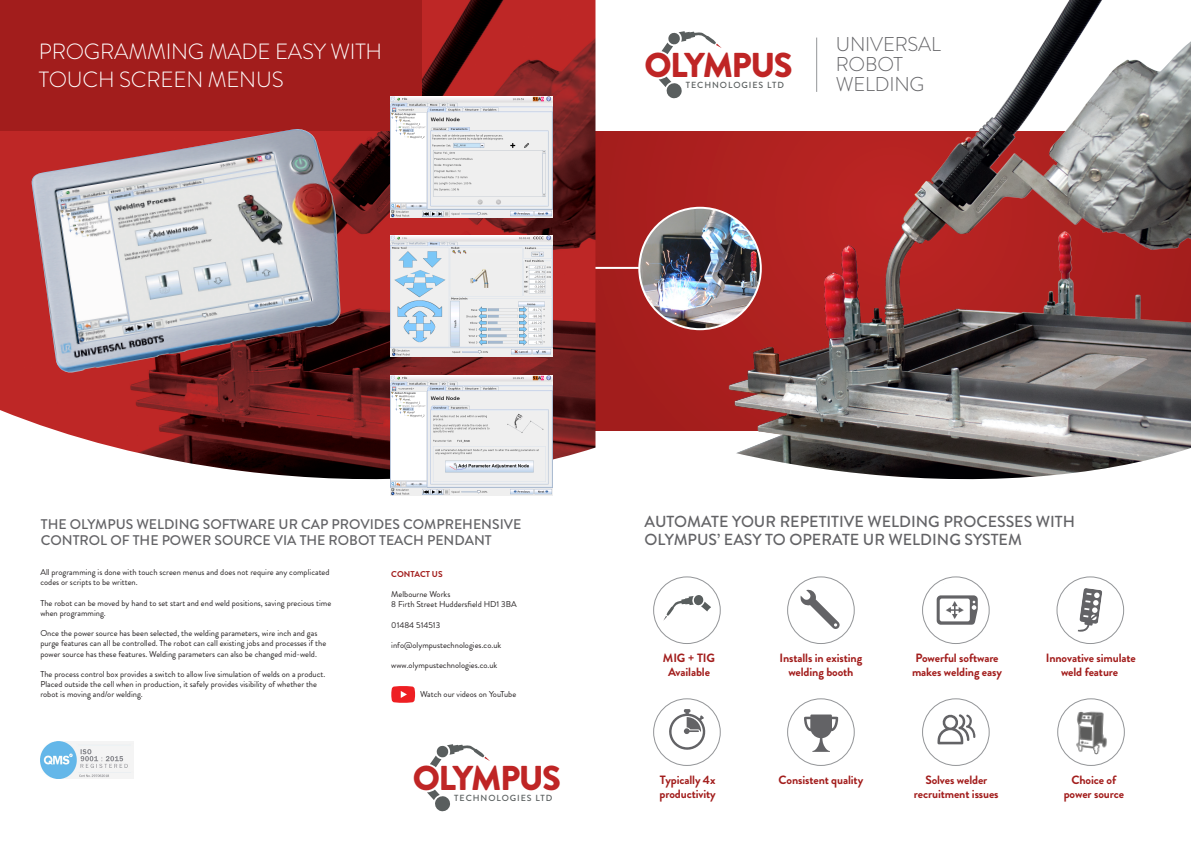
<style>
.page{position:relative;width:1191px;height:842px;background:#fff}
.page>*{position:absolute;margin:0;border:0;box-sizing:border-box;transform-origin:0 0}
.t1{font:900 34.5px "Brandon Grotesque";letter-spacing:-.045em;color:#bf2525}
.t2{font:300 22px/28px "Brandon Grotesque";letter-spacing:-.01em;color:#fff}
.t3{font:300 20px "Brandon Grotesque";letter-spacing:-.01em;color:#636366}
.t4{font:500 16px/18px "Brandon Grotesque";color:#636366}
.t5{font:500 14px/16px "Brandon Grotesque";color:#636366}
.t6{font:700 12px/14.4px "Brandon Grotesque";letter-spacing:-.01em;color:#a21d1c}
.t7{font:500 8.9px "Brandon Grotesque";letter-spacing:.105em;color:#595e5e}
.t8{font:8.5px/10.2px "Brandon Grotesque";color:#231f20}
.t9{font:700 8.5px "Brandon Grotesque";color:#a21d1c}
</style>
<div class="page">
<img style="left:595px;top:0;width:596px;height:480px">
<svg style="left:658px;top:77px;width:24px;height:22px"></svg>
<svg style="left:661px;top:31px;width:60px;height:23px"></svg>
<img style="left:639px;top:208px;width:122px;height:121px;border-radius:61px">
<div style="left:638px;top:207px;width:124px;height:123px;border:2px solid #fff;border-radius:50%"></div>
<hr style="left:583px;top:267px;width:56px;height:2px;background:#fff">
<hr style="left:816px;top:38px;width:1px;height:54px;background:#939598">
<div style="left:653px;top:698px;width:67px;height:68px;border:1px solid #939598;border-radius:50%"></div>
<div style="left:787px;top:576px;width:67px;height:68px;border:1px solid #939598;border-radius:50%"></div>
<div style="left:787px;top:698px;width:67px;height:68px;border:1px solid #939598;border-radius:50%"></div>
<div style="left:922px;top:576px;width:67px;height:68px;border:1px solid #939598;border-radius:50%"></div>
<div style="left:922px;top:698px;width:67px;height:68px;border:1px solid #939598;border-radius:50%"></div>
<div style="left:1057px;top:698px;width:67px;height:68px;border:1px solid #939598;border-radius:50%"></div>
<div style="left:1056px;top:576px;width:68px;height:68px;border:1px solid #939598;border-radius:50%"></div>
<svg style="left:936px;top:595px;width:41px;height:30px"></svg>
<svg style="left:1077px;top:588px;width:25px;height:44px"></svg>
<div style="left:653px;top:576px;width:67px;height:68px;border:1px solid #939598;border-radius:50%"></div>
<svg style="left:663px;top:595px;width:48px;height:26px"></svg>
<svg style="left:937px;top:714px;width:38px;height:30px"></svg>
<img style="left:1076px;top:711px;width:31px;height:44px">
<svg style="left:669px;top:709px;width:37px;height:41px"></svg>
<svg style="left:804px;top:714px;width:34px;height:38px"></svg>
<svg style="left:800px;top:589px;width:39px;height:40px"></svg>
<img style="left:0;top:0;width:595px;height:480px">
<div style="left:0;top:0;width:421px;height:131px;background:#a21d1c"></div>
<svg style="left:427px;top:790px;width:23px;height:22px"></svg>
<svg style="left:430px;top:744px;width:60px;height:23px"></svg>
<img style="left:31px;top:129px;width:309px;height:244px">
<img style="left:391px;top:235px;width:162px;height:122px">
<img style="left:390px;top:375px;width:163px;height:120px">
<img style="left:391px;top:96px;width:162px;height:122px">
<img style="left:40px;top:742px;width:93px;height:36px">
<svg style="left:391px;top:686px;width:24px;height:17px"></svg>
<p class="t2" style="left:39px;top:37px;width:345px">PROGRAMMING MADE EASY WITH<br>TOUCH SCREEN MENUS</p>
<p class="t1" style="left:644px;top:41px;width:150px">OLYMPUS</p>
<p class="t7" style="left:686px;top:79px;width:100px">TECHNOLOGIES LTD</p>
<p class="t3" style="left:836px;top:31px;width:107px">UNIVERSAL</p>
<p class="t3" style="left:836px;top:51px;width:69px">ROBOT</p>
<p class="t3" style="left:836px;top:71px;width:90px">WELDING</p>
<p class="t5" style="left:41px;top:517px;width:482px">THE OLYMPUS WELDING SOFTWARE UR CAP PROVIDES COMPREHENSIVE<br>CONTROL OF THE POWER SOURCE VIA THE ROBOT TEACH PENDANT</p>
<p class="t8" style="left:40px;top:567px;width:291px">All programming is done with touch screen menus and does not require any complicated codes or scripts to be written.</p>
<p class="t8" style="left:40px;top:598px;width:292px">The robot can be moved by hand to set start and end weld positions, saving precious time when programming.</p>
<p class="t8" style="left:40px;top:628px;width:287px">Once the power source has been selected, the welding parameters, wire inch and gas purge features can all be controlled. The robot can call existing jobs and processes if the power source has these features. Welding parameters can also be changed mid-weld.</p>
<p class="t8" style="left:40px;top:669px;width:286px">The process control box provides a switch to allow live simulation of welds on a product.<br>Placed outside the cell when in production, it safely provides visibility of whether the robot is moving and/or welding.</p>
<p class="t9" style="left:391px;top:568px;width:53px">CONTACT US</p>
<p class="t8" style="left:391px;top:589px;width:127px">Melbourne Works<br>8 Firth Street Huddersfield HD1 3BA</p>
<p class="t8" style="left:391px;top:620px;width:50px">01484 514513</p>
<p class="t8" style="left:391px;top:640px;width:111px">info@olympustechnologies.co.uk</p>
<p class="t8" style="left:391px;top:660px;width:108px">www.olympustechnologies.co.uk</p>
<p class="t8" style="left:420px;top:689px;width:98px">Watch our videos on YouTube</p>
<p class="t1" style="left:413px;top:754px;width:150px">OLYMPUS</p>
<p class="t7" style="left:454px;top:792px;width:100px">TECHNOLOGIES LTD</p>
<p class="t4" style="left:644px;top:513px;width:432px">AUTOMATE YOUR REPETITIVE WELDING PROCESSES WITH<br>OLYMPUS’ EASY TO OPERATE UR WELDING SYSTEM</p>
<p class="t6" style="left:663px;top:651px;width:54px">MIG + TIG</p>
<p class="t6" style="left:668px;top:665px;width:43px">Available</p>
<p class="t6" style="left:659px;top:773px;width:58px">Typically 4x productivity</p>
<p class="t6" style="left:779px;top:651px;width:84px;text-align:center">Installs in existing welding booth</p>
<p class="t6" style="left:778px;top:773px;width:86px">Consistent quality</p>
<p class="t6" style="left:912px;top:651px;width:91px">Powerful software makes welding easy</p>
<p class="t6" style="left:1046px;top:651px;width:91px">Innovative simulate</p>
<p class="t6" style="left:1061px;top:665px;width:59px">weld feature</p>
<p class="t6" style="left:914px;top:773px;width:86px;text-align:center">Solves welder recruitment issues</p>
<p class="t6" style="left:1071px;top:773px;width:46px">Choice of</p>
<p class="t6" style="left:1063px;top:787px;width:62px">power source</p>
</div>
